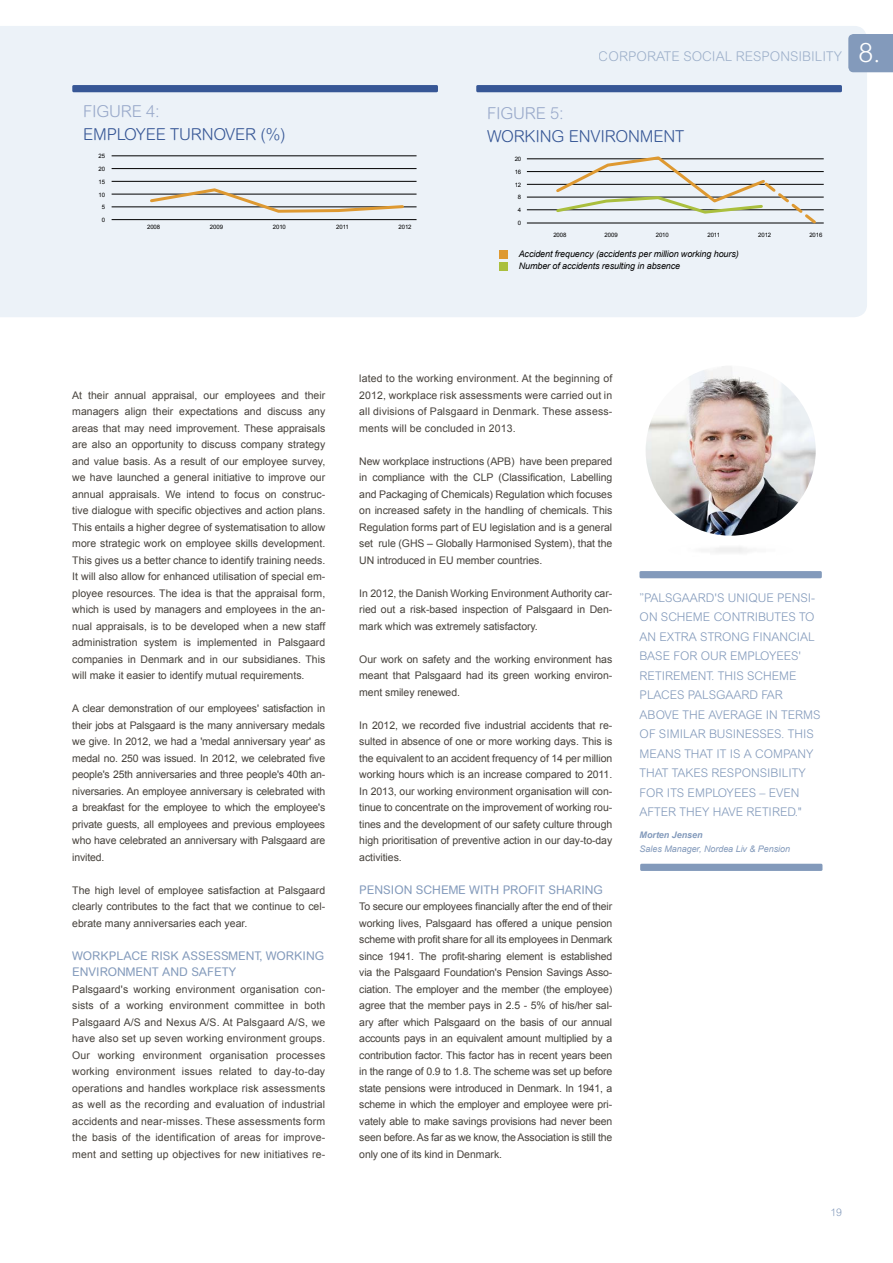
<style>
.page{position:relative;width:893px;height:1263px;background:#fff}
.page>*{position:absolute;margin:0;border:0;box-sizing:border-box;transform-origin:0 0}
.t1{font:300 16.5px "Arial Rounded MT";letter-spacing:-.01em;color:#375796}
.t2{font:300 16.5px "Arial Rounded MT";letter-spacing:-.01em;color:#99a9ca}
.t3{font:300 13.5px "Arial Rounded MT";color:#839abb}
.t4{font:300 12px/19.5px "Arial Rounded MT";color:#839abb}
.t5{font:12px "Arial Rounded MT";color:#839abb}
.t6{font:10.5px/16.5px "Arial";letter-spacing:-.005em;color:#47423c;text-align:justify}
.t7{font:300 10.5px "Arial Rounded MT";color:#839abb}
.t8{font:italic 9px/12px "Arial";letter-spacing:-.01em;color:#000}
.t9{font:italic 9px "Arial";letter-spacing:-.005em;color:#839abb}
.t10{font:italic 700 9px "Arial";letter-spacing:-.005em;color:#839abb}
.t11{font:6px/12.8px "Arial";letter-spacing:-.01em;color:#000;text-align:center}
.s1{font-size:26.85px;color:#fff}
</style>
<div class="page">
<div style="left:0;top:26px;width:867px;height:291px;background:#ecf2f8"></div>
<img style="left:646px;top:366px;width:170px;height:170px;border-radius:85px">
<div style="left:639px;top:571px;width:183px;height:7px;background:#839abb"></div>
<div style="left:640px;top:864px;width:182px;height:7px;background:#839abb"></div>
<div style="left:848px;top:34px;width:45px;height:38px;background:#839abb"></div>
<div style="left:667px;top:542px;width:127px;height:17px;background:linear-gradient(to right,#fcfcfc,#fcfcfc);border-radius:50%"></div>
<div style="left:72px;top:85px;width:366px;height:7px;background:#375796"></div>
<hr style="left:112px;top:168px;width:305px;height:1px;background:#000">
<hr style="left:112px;top:181px;width:305px;height:1px;background:#000">
<hr style="left:112px;top:194px;width:305px;height:1px;background:#000">
<hr style="left:112px;top:207px;width:305px;height:1px;background:#000">
<hr style="left:112px;top:219px;width:305px;height:1px;background:#000">
<hr style="left:112px;top:156px;width:305px;height:1px;background:#000">
<svg style="left:148px;top:187px;width:258px;height:27px"></svg>
<div style="left:476px;top:85px;width:366px;height:7px;background:#375796"></div>
<div style="left:499px;top:250px;width:8px;height:9px;background:#de9931"></div>
<div style="left:499px;top:262px;width:8px;height:9px;background:#aabf3d"></div>
<hr style="left:527px;top:159px;width:297px;height:1px;background:#000">
<hr style="left:527px;top:171px;width:297px;height:1px;background:#000">
<hr style="left:527px;top:184px;width:297px;height:1px;background:#000">
<hr style="left:527px;top:197px;width:297px;height:1px;background:#000">
<hr style="left:527px;top:210px;width:297px;height:1px;background:#000">
<hr style="left:527px;top:223px;width:297px;height:1px;background:#000">
<svg style="left:554px;top:155px;width:265px;height:71px"></svg>
<h1 class="t2" style="left:83px;top:102px;width:78px">FIGU RE 4:</h1>
<h1 class="t1" style="left:83px;top:124px;width:204px">EMPLOYEE TU RNOVER (%)</h1>
<p class="t11" style="left:98px;top:150px;width:8px">25<br>20<br>15<br>10<br>5<br>0</p>
<p class="t11" style="left:147px;top:220px;width:15px">2008</p>
<p class="t11" style="left:210px;top:220px;width:15px">2009</p>
<p class="t11" style="left:273px;top:220px;width:15px">2010</p>
<p class="t11" style="left:336px;top:220px;width:14px">2011</p>
<p class="t11" style="left:398px;top:220px;width:15px">2012</p>
<p class="t3" style="left:599px;top:48px;width:283px">CORPORATE SOCIAL RESPONSIBILITY <span class="s1">8.</span></p>
<h1 class="t2" style="left:487px;top:104px;width:78px">FIGURE 5:</h1>
<h1 class="t1" style="left:487px;top:126px;width:199px">WORKING ENVIRONMENT</h1>
<p class="t11" style="left:515px;top:153px;width:8px">20<br>16<br>12<br>8<br>4<br>0</p>
<p class="t11" style="left:553px;top:229px;width:15px">2008</p>
<p class="t11" style="left:604px;top:229px;width:15px">2009</p>
<p class="t11" style="left:656px;top:229px;width:15px">2010</p>
<p class="t11" style="left:707px;top:229px;width:14px">2011</p>
<p class="t11" style="left:758px;top:229px;width:15px">2012</p>
<p class="t11" style="left:809px;top:229px;width:15px">2016</p>
<p class="t8" style="left:519px;top:248px;width:222px">Accident frequency (accidents per million working hours)<br>Number of accidents resulting in absence</p>
<p class="t6" style="left:72px;top:387px;width:254px">At their annual appraisal, our employees and their managers align their expectations and discuss any areas that may need improvement. These appraisals are also an opportunity to discuss company strategy and value basis. As a result of our employee survey, we have launched a general initiative to improve our annual appraisals. We intend to focus on construc&shy;tive dialogue with specific objectives and action plans.<br>This entails a higher degree of systematisation to allow more strategic work on employee skills development.<br>This gives us a better chance to identify training needs.<br>It will also allow for enhanced utilisation of special em&shy;ployee resources. The idea is that the appraisal form, which is used by managers and employees in the an&shy;nual appraisals, is to be developed when a new staff administration system is implemented in Palsgaard companies in Denmark and in our subsidianes. This will make it easier to identify mutual requirements.</p>
<p class="t6" style="left:72px;top:700px;width:254px">A clear demonstration of our employees' satisfaction in their jobs at Palsgaard is the many anniversary medals we give. In 2012, we had a 'medal anniversary year' as medal no. 250 was issued. In 2012, we celebrated five people's 25th anniversaries and three people's 40th an&shy;niversaries. An employee anniversary is celebrated with a breakfast for the employee to which the employee's private guests, all employees and previous employees who have celebrated an anniversary with Palsgaard are invited.</p>
<p class="t6" style="left:72px;top:882px;width:254px">The high level of employee satisfaction at Palsgaard clearly contributes to the fact that we continue to cel&shy;ebrate many anniversaries each year.</p>
<p class="t5" style="left:72px;top:948px;width:20px">WORKP</p>
<p class="t5" style="left:117px;top:948px;width:43px">LAC E RISK</p>
<p class="t5" style="left:182px;top:948px;width:9px">ASS</p>
<p class="t5" style="left:206px;top:948px;width:17px">ESSM</p>
<p class="t5" style="left:238px;top:948px;width:37px">ENT, WORKI</p>
<p class="t5" style="left:306px;top:948px;width:18px">NG</p>
<p class="t5" style="left:72px;top:965px;width:25px">ENVIRO</p>
<p class="t5" style="left:117px;top:965px;width:120px">NMENT AND SAFETY</p>
<p class="t6" style="left:72px;top:981px;width:254px">Palsgaard's working environment organisation con&shy;sists of a working environment committee in both Palsgaard A/S and Nexus A/S. At Palsgaard A/S, we have also set up seven working environment groups.<br>Our working environment organisation processes working environment issues related to day-to-day operations and handles workplace risk assessments as well as the recording and evaluation of industrial accidents and near-misses. These assessments form the basis of the identification of areas for improve&shy;ment and setting up objectives for new initiatives re-</p>
<p class="t6" style="left:359px;top:370px;width:254px">lated to the working environment. At the beginning of 2012, workplace risk assessments were carried out in all divisions of Palsgaard in Denmark. These assess&shy;ments will be concluded in 2013.</p>
<p class="t6" style="left:359px;top:453px;width:254px">New workplace instructions (APB) have been prepared in compliance with the CLP (Classification, Labelling and Packaging of Chemicals) Regulation which focuses on increased safety in the handling of chemicals. This Regulation forms part of EU legislation and is a general set rule (GHS – Globally Harmonised System), that the UN introduced in EU member countries.</p>
<p class="t6" style="left:359px;top:585px;width:254px">In 2012, the Danish Working Environment Authority car&shy;ried out a risk-based inspection of Palsgaard in Den&shy;mark which was extremely satisfactory.</p>
<p class="t6" style="left:359px;top:651px;width:254px">Our work on safety and the working environment has meant that Palsgaard had its green working environ&shy;ment smiley renewed.</p>
<p class="t6" style="left:359px;top:717px;width:254px">In 2012, we recorded five industrial accidents that re&shy;sulted in absence of one or more working days. This is the equivalent to an accident frequency of 14 per million working hours which is an increase compared to 2011.<br>In 2013, our working environment organisation will con&shy;tinue to concentrate on the improvement of working rou&shy;tines and the development of our safety culture through high prioritisation of preventive action in our day-to-day activities.</p>
<p class="t5" style="left:359px;top:882px;width:153px">PENSION SCHEME WITH PRO</p>
<p class="t5" style="left:528px;top:882px;width:75px">FIT SHARI NG</p>
<p class="t6" style="left:359px;top:898px;width:254px">To secure our employees financially after the end of their working lives, Palsgaard has offered a unique pension scheme with profit share for all its employees in Denmark since 1941. The profit-sharing element is established via the Palsgaard Foundation's Pension Savings Asso&shy;ciation. The employer and the member (the employee) agree that the member pays in 2.5 - 5% of his/her sal&shy;ary after which Palsgaard on the basis of our annual accounts pays in an equivalent amount multiplied by a contribution factor. This factor has in recent years been in the range of 0.9 to 1.8. The scheme was set up before state pensions were introduced in Denmark. In 1941, a scheme in which the employer and employee were pri&shy;vately able to make savings provisions had never been seen before. As far as we know, the Association is still the only one of its kind in Denmark.</p>
<p class="t4" style="left:640px;top:588px;width:182px">”PALSGAARD'S U NIQU E PENSI-<br>ON SCH EME CONTRIBUTES TO<br>AN EXTRA STRONG FINANCIAL<br>BASE FOR OU R EMPLOYEES'<br>RETIREMENT. TH IS SCH EME<br>PLACES PALSGAARD FAR<br>ABOVE TH E AVERAGE IN TERMS<br>OF SIMILAR BUSINESSES. TH IS<br>MEANS THAT IT IS A COMPANY<br>THAT TAKES RESPONSIBILITY<br>FOR ITS EMPLOYEES – EVEN<br>AFTER TH EY HAVE RETIRED."</p>
<p class="t10" style="left:640px;top:829px;width:64px">Morten Jensen</p>
<p class="t9" style="left:640px;top:842px;width:152px">Sales Manager, Nordea Liv &amp; Pension</p>
<p class="t7" style="left:830px;top:1206px;width:13px">19</p>
</div>
